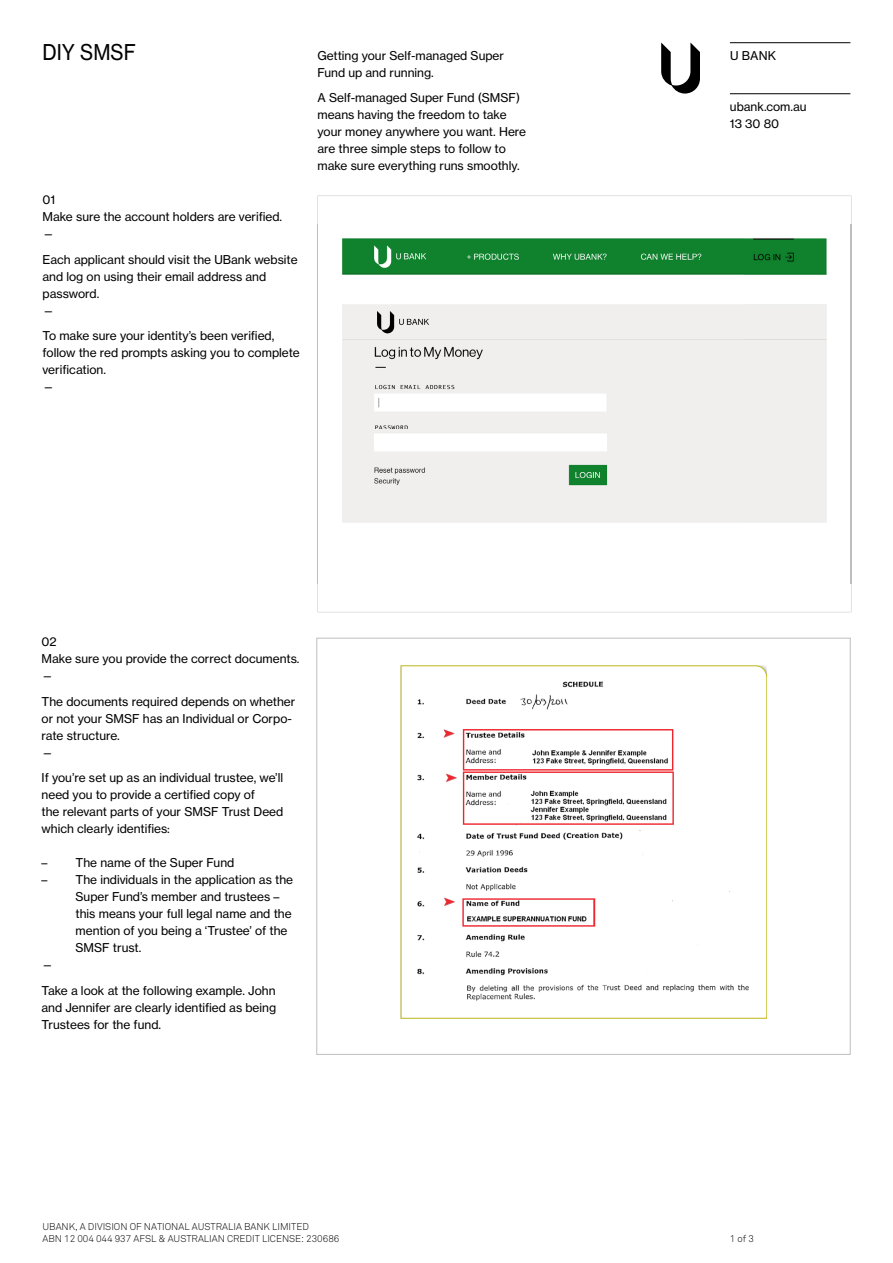
<style>
.page{position:relative;width:893px;height:1263px;background:#fff}
.page>*{position:absolute;margin:0;border:0;box-sizing:border-box;transform-origin:0 0}
.t1{font:21.45px "N Haas Grotesk TX Pro 55 Rg";color:#000;scale:.91 1}
.t2{font:12px/17px "N Haas Grotesk TX Pro 55 Rg";color:#000}
.t3{font:300 9.75px/12.8px "Akkurat";color:#000}
</style>
<div class="page">
<hr style="left:730px;top:42px;width:120px;height:1px;background:#000">
<hr style="left:730px;top:93px;width:120px;height:1px;background:#000">
<svg style="left:661px;top:43px;width:39px;height:51px"></svg>
<img style="left:317px;top:224px;width:535px;height:360px">
<svg style="left:400px;top:665px;width:367px;height:354px"></svg>
<h1 class="t1" style="left:43px;top:39px;width:104px">DIY SMSF</h1>
<p class="t2" style="left:730px;top:47px;width:47px">U BANK</p>
<p class="t2" style="left:317px;top:47px;width:188px">Getting your Self-managed Super<br>Fund up and running.</p>
<p class="t2" style="left:317px;top:89px;width:210px">A Self-managed Super Fund (SMSF) means having the freedom to take your money anywhere you want. Here are three simple steps to follow to make sure everything runs smoothly.</p>
<p class="t2" style="left:730px;top:98px;width:78px">ubank.com.au<br>13 30 80</p>
<p class="t2" style="left:43px;top:191px;width:241px">01<br>Make sure the account holders are verified. —</p>
<p class="t2" style="left:43px;top:251px;width:257px">Each applicant should visit the UBank website and log on using their email address and password.<br>—</p>
<p class="t2" style="left:43px;top:327px;width:259px">To make sure your identity’s been verified, follow the red prompts asking you to complete verification.<br>—</p>
<p class="t2" style="left:42px;top:633px;width:259px">02<br>Make sure you provide the correct documents. —</p>
<p class="t2" style="left:42px;top:693px;width:255px">The documents required depends on whether or not your SMSF has an Individual or Corpo&shy;rate structure.<br>—</p>
<p class="t2" style="left:42px;top:769px;width:243px">If you’re set up as an individual trustee, we’ll need you to provide a certified copy of<br>the relevant parts of your SMSF Trust Deed which clearly identifies:</p>
<p class="t2" style="left:42px;top:854px;width:194px">– The name of the Super Fund</p>
<p class="t2" style="left:42px;top:871px;width:253px">– The individuals in the application as the</p>
<p class="t2" style="left:76px;top:888px;width:205px">Super Fund’s member and trustees –</p>
<p class="t2" style="left:76px;top:905px;width:218px">this means your full legal name and the</p>
<p class="t2" style="left:76px;top:922px;width:213px">mention of you being a ‘Trustee’ of the</p>
<p class="t2" style="left:76px;top:939px;width:67px">SMSF trust.</p>
<p class="t2" style="left:42px;top:956px;width:13px">—</p>
<p class="t2" style="left:42px;top:982px;width:236px;text-align:justify">Take a look at the following example. John and Jennifer are clearly identified as being Trustees for the fund.</p>
<p class="t3" style="left:43px;top:1220px;width:298px">UBANK, A DIVISION OF NATIONAL AUSTRALIA BANK LIMITED<br>ABN 12 004 044 937 AFSL &amp; AUSTRALIAN CREDIT LICENSE: 230686</p>
<p class="t3" style="left:730px;top:1232px;width:26px">1 of 3</p>
</div>
